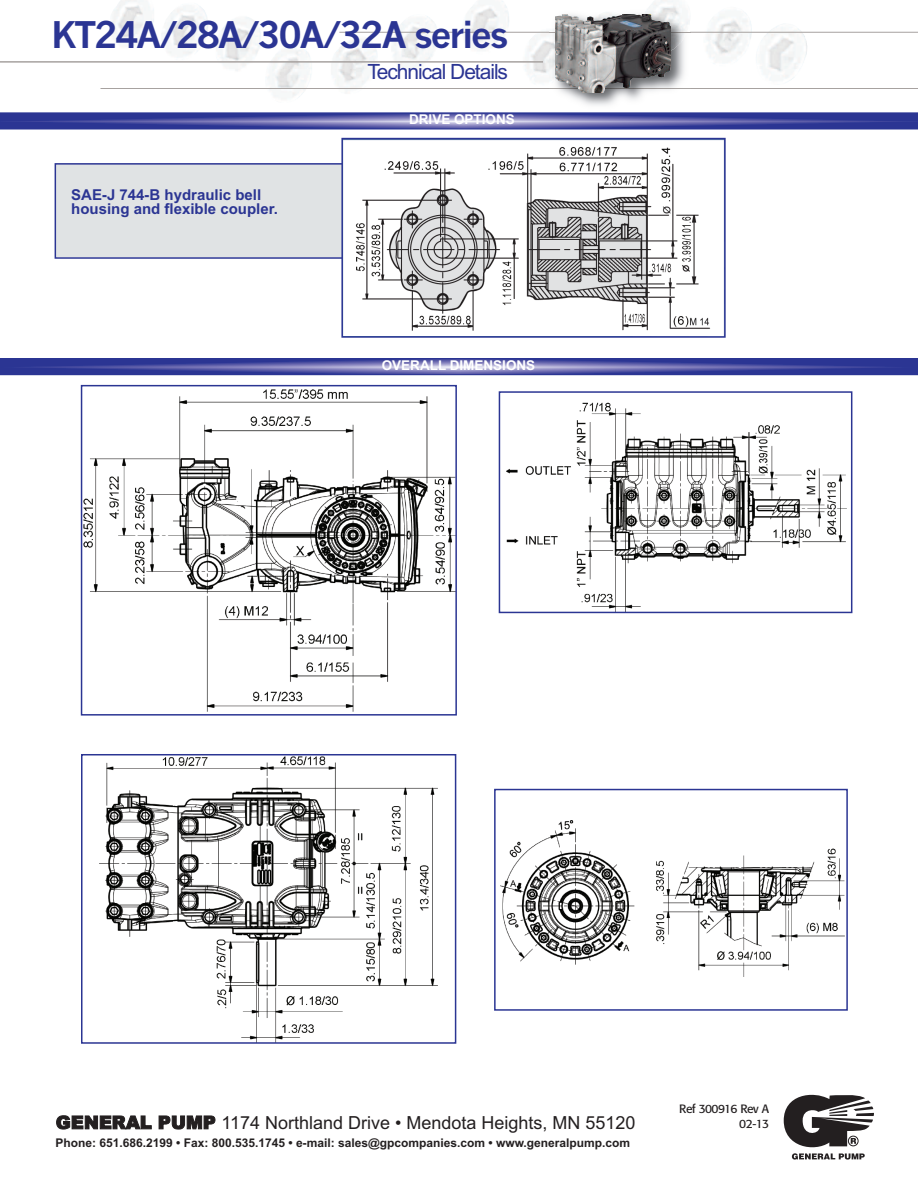
<style>
.page{position:relative;width:918px;height:1188px;background:#fff}
.page>*{position:absolute;margin:0;border:0;box-sizing:border-box;transform-origin:0 0}
.t1{font:700 36px "News Gothic";letter-spacing:-.05em;color:#2b3593}
.t2{font:21px "Arial";letter-spacing:-.05em;color:#2b3593}
.t3{font:18px "Arial";color:#231f20}
.t4{font:700 15px/14.2px "Arial";color:#2b3593}
.t5{font:700 13.5px "Arial";color:#fff}
.t6{font:700 12px "Arial";color:#231f20}
.t7{font:12px/15px "Formata";letter-spacing:-.035em;color:#231f20;text-align:right}
.s1{font-weight:900}
</style>
<div class="page">
<img style="left:110px;top:0;width:44px;height:46px">
<hr style="left:101px;top:88px;width:817px;height:1px;background:#a7a2a0">
<hr style="left:0;top:61px;width:543px;height:2px;background:#a7a2a0">
<hr style="left:339px;top:32px;width:579px;height:1px;background:#a7a2a0">
<img style="left:556px;top:84px;width:122px;height:5px">
<img style="left:549px;top:8px;width:141px;height:76px">
<img style="left:549px;top:32px;width:141px;height:1px">
<svg style="left:641px;top:15px;width:12px;height:5px"></svg>
<svg style="left:784px;top:1095px;width:90px;height:65px"></svg>
<svg style="left:0;top:358px;width:918px;height:17px;background:#4c52a2"></svg>
<img style="left:84px;top:389px;width:370px;height:323px">
<div style="left:81px;top:385px;width:376px;height:331px;border:2px solid #2b3593"></div>
<img style="left:500px;top:821px;width:344px;height:156px">
<div style="left:494px;top:789px;width:354px;height:222px;border:2px solid #2b3593"></div>
<svg style="left:0;top:112px;width:918px;height:17px;background:#5156a5"></svg>
<div style="left:56px;top:165px;width:385px;height:92px;background:#e0e3e4"></div>
<div style="left:55px;top:163px;width:387px;height:96px;border:2px solid #2b3593"></div>
<img style="left:344px;top:147px;width:367px;height:184px">
<div style="left:341px;top:138px;width:385px;height:200px;border:2px solid #2b3593"></div>
<img style="left:99px;top:757px;width:339px;height:284px">
<div style="left:81px;top:754px;width:375px;height:290px;border:2px solid #2b3593"></div>
<img style="left:507px;top:402px;width:340px;height:208px">
<div style="left:499px;top:391px;width:353px;height:222px;border:2px solid #2b3593"></div>
<h1 class="t1" style="left:51px;top:21px;width:458px">KT24A/28A/30A/32A series</h1>
<h2 class="t2" style="left:367px;top:60px;width:142px">Technical Details</h2>
<p class="t4" style="left:71px;top:187px;width:208px">SAE-J 744-B hydraulic bell housing and flexible coupler.</p>
<p class="t5" style="left:409px;top:112px;width:107px">DRIVE OPTIONS</p>
<p class="t5" style="left:382px;top:358px;width:155px">OVERALL DIMENSIONS</p>
<h3 class="t3" style="left:56px;top:1113px;width:581px"><span class="s1">GENERAL PUMP</span> 1174 Northland Drive • Mendota Heights, MN 55120</h3>
<p class="t6" style="left:56px;top:1135px;width:576px">Phone: 651.686.2199 • Fax: 800.535.1745 • e-mail: sales@gpcompanies.com • www.generalpump.com</p>
<p class="t7" style="left:679px;top:1102px;width:91px">Ref 300916 Rev A<br>02-13</p>
</div>
